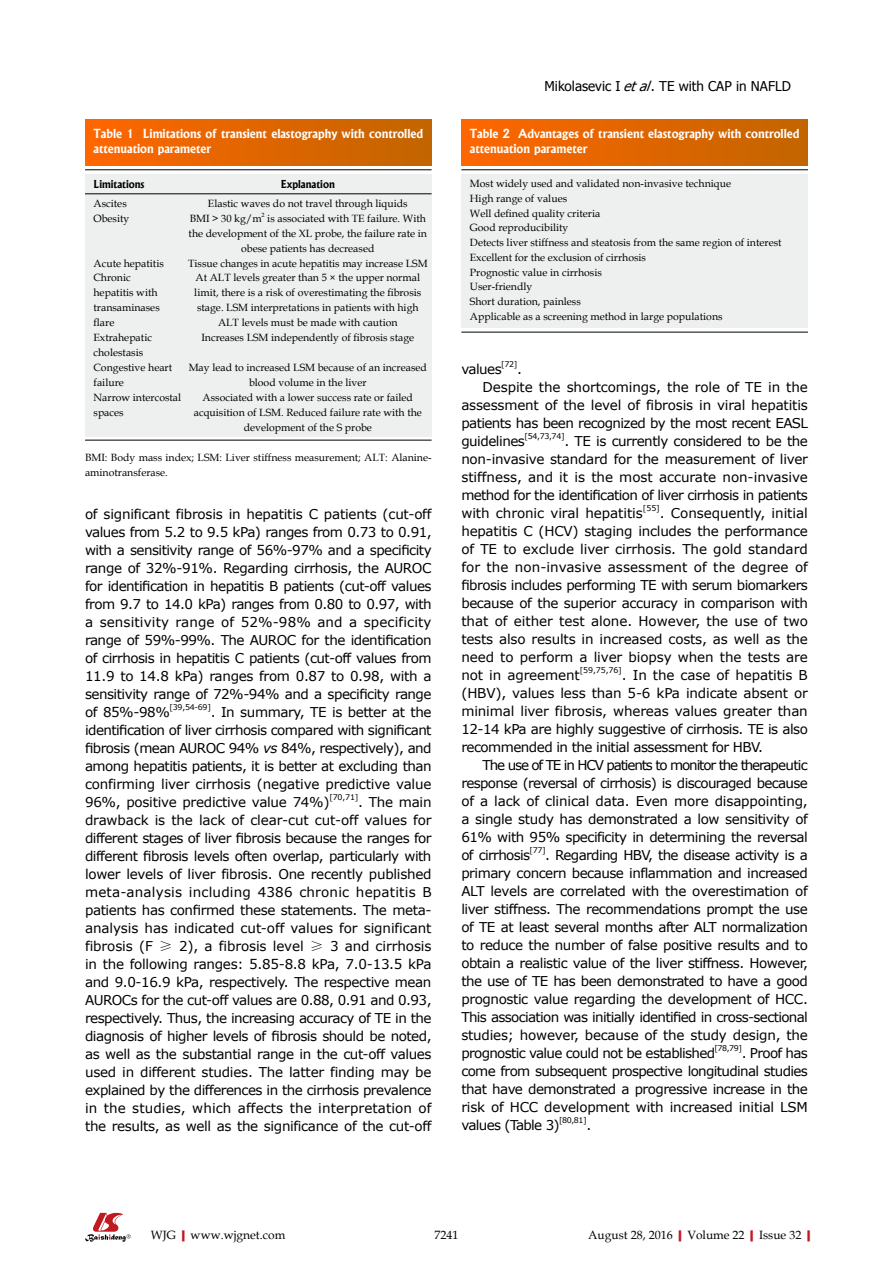
<style>
.page{position:relative;width:893px;height:1263px;background:#fff}
.page>*{position:absolute;margin:0;border:0;box-sizing:border-box;transform-origin:0 0}
.t1{font:13.5px/18px "Verdana";letter-spacing:-.025em;color:#000;text-align:justify}
.t2{font:13.5px "Verdana";letter-spacing:-.05em;color:#000}
.t3{font:13.5px "Verdana";letter-spacing:-.085em;color:#000}
.t4{font:13.5px "Verdana";letter-spacing:-.045em;color:#000}
.t5{font:13.5px "Tahoma";color:#000}
.t6{font:700 12px/15px "Albertus";color:#fff}
.t7{font:12px "Book Antiqua";color:#000}
.t8{font:10.5px/15px "Book Antiqua";color:#000}
.t9{font:700 10.5px "Albertus";color:#000}
.t10{font:7.8px "Verdana";letter-spacing:-.035em;color:#000}
.t11{font:6.15px "Book Antiqua";color:#000}
.s1{font-style:italic}
.s2{font-family:"Sim Sun"}
.s3{font-weight:700;color:#c01920}
</style>
<div class="page">
<svg style="left:85px;top:1213px;width:46px;height:29px"></svg>
<div style="left:85px;top:119px;width:347px;height:46px;background:linear-gradient(to right,#f60,#c16500)"></div>
<div style="left:85px;top:174px;width:347px;height:263px;background:#eeefef"></div>
<hr style="left:85px;top:169px;width:347px;height:1px;background:#000">
<hr style="left:85px;top:194px;width:347px;height:1px;background:#000">
<hr style="left:85px;top:440px;width:347px;height:1px;background:#000">
<div style="left:461px;top:119px;width:347px;height:46px;background:linear-gradient(to right,#f60,#c26500)"></div>
<div style="left:461px;top:174px;width:347px;height:153px;background:#eeefef"></div>
<hr style="left:461px;top:169px;width:347px;height:1px;background:#000">
<hr style="left:461px;top:332px;width:347px;height:1px;background:#000">
<p class="t6" style="left:94px;top:126px;width:331px">Table 1 Limitations of transient elastography with controlled attenuation parameter</p>
<p class="t9" style="left:94px;top:177px;width:52px">Limitations</p>
<p class="t9" style="left:281px;top:177px;width:56px">Explanation</p>
<p class="t8" style="left:94px;top:196px;width:35px">Ascites</p>
<p class="t8" style="left:208px;top:196px;width:201px">Elastic waves do not travel through liquids</p>
<p class="t8" style="left:94px;top:211px;width:37px">Obesity</p>
<p class="t8" style="left:190px;top:211px;width:73px">BMI &gt; 30 kg/m</p>
<p class="t11" style="left:262px;top:210px;width:5px">2</p>
<p class="t8" style="left:267px;top:211px;width:160px">is associated with TE failure. With</p>
<p class="t8" style="left:189px;top:226px;width:240px">the development of the XL probe, the failure rate in</p>
<p class="t8" style="left:241px;top:241px;width:135px">obese patients has decreased</p>
<p class="t8" style="left:94px;top:255px;width:72px">Acute hepatitis</p>
<p class="t8" style="left:188px;top:255px;width:241px">Tissue changes in acute hepatitis may increase LSM</p>
<p class="t8" style="left:94px;top:270px;width:68px">Chronic hepatitis with transaminases flare</p>
<p class="t8" style="left:194px;top:270px;width:229px;text-align:center">At ALT levels greater than 5 × the upper normal limit, there is a risk of overestimating the fibrosis stage. LSM interpretations in patients with high ALT levels must be made with caution</p>
<p class="t8" style="left:94px;top:330px;width:60px">Extrahepatic cholestasis</p>
<p class="t8" style="left:201px;top:330px;width:214px">Increases LSM independently of fibrosis stage</p>
<p class="t8" style="left:94px;top:360px;width:80px">Congestive heart failure</p>
<p class="t8" style="left:189px;top:360px;width:240px;text-align:center">May lead to increased LSM because of an increased blood volume in the liver</p>
<p class="t8" style="left:94px;top:389px;width:89px">Narrow intercostal spaces</p>
<p class="t8" style="left:194px;top:389px;width:230px;text-align:center">Associated with a lower success rate or failed acquisition of LSM. Reduced failure rate with the development of the S probe</p>
<p class="t8" style="left:85px;top:450px;width:348px">BMI: Body mass index; LSM: Liver stiffness measurement; ALT: Alanine&shy;aminotransferase.</p>
<p class="t1" style="left:85px;top:504px;width:348px">of significant fibrosis in hepatitis C patients (cut-off values from 5.2 to 9.5 kPa) ranges from 0.73 to 0.91, with a sensitivity range of 56%-97% and a specificity range of 32%-91%. Regarding cirrhosis, the AUROC for identification in hepatitis B patients (cut-off values from 9.7 to 14.0 kPa) ranges from 0.80 to 0.97, with a sensitivity range of 52%-98% and a specificity range of 59%-99%. The AUROC for the identification of cirrhosis in hepatitis C patients (cut-off values from 11.9 to 14.8 kPa) ranges from 0.87 to 0.98, with a sensitivity range of 72%-94% and a specificity range of 85%-98%</p>
<p class="t10" style="left:170px;top:702px;width:43px">[39,54-69]</p>
<p class="t1" style="left:85px;top:702px;width:348px;text-indent:126px">. In summary, TE is better at the identification of liver cirrhosis compared with significant fibrosis (mean AUROC 94% <span class="s1">vs</span> 84%, respectively), and among hepatitis patients, it is better at excluding than confirming liver cirrhosis (negative predictive value 96%, positive predictive value 74%)</p>
<p class="t10" style="left:329px;top:792px;width:31px">[70,71]</p>
<p class="t1" style="left:85px;top:792px;width:348px;text-indent:273px">. The main drawback is the lack of clear-cut cut-off values for different stages of liver fibrosis because the ranges for different fibrosis levels often overlap, particularly with lower levels of liver fibrosis. One recently published meta-analysis including 4386 chronic hepatitis B patients has confirmed these statements. The meta&shy;analysis has indicated cut-off values for significant fibrosis (F <span class="s2">≥</span> 2), a fibrosis level <span class="s2">≥</span> 3 and cirrhosis in the following ranges: 5.85-8.8 kPa, 7.0-13.5 kPa and 9.0-16.9 kPa, respectively. The respective mean AUROCs for the cut-off values are 0.88, 0.91 and 0.93, respectively. Thus, the increasing accuracy of TE in the diagnosis of higher levels of fibrosis should be noted, as well as the substantial range in the cut-off values used in different studies. The latter finding may be explained by the differences in the cirrhosis prevalence in the studies, which affects the interpretation of the results, as well as the significance of the cut-off</p>
<p class="t5" style="left:545px;top:77px;width:248px">Mikolasevic I <span class="s1">etal</span>. TE with CAP in NAFLD</p>
<p class="t6" style="left:470px;top:126px;width:331px">Table 2 Advantages of transient elastography with controlled attenuation parameter</p>
<p class="t8" style="left:470px;top:176px;width:313px">Most widely used and validated non-invasive technique<br>High range of values<br>Well defined quality criteria<br>Good reproducibility<br>Detects liver stiffness and steatosis from the same region of interest Excellent for the exclusion of cirrhosis<br>Prognostic value in cirrhosis<br>User-friendly<br>Short duration, painless<br>Applicable as a screening method in large populations</p>
<p class="t1" style="left:461px;top:360px;width:42px">values</p>
<p class="t10" style="left:501px;top:359px;width:18px">[72]</p>
<p class="t1" style="left:517px;top:360px;width:6px">.</p>
<p class="t1" style="left:483px;top:378px;width:327px">Despite the shortcomings, the role of TE in the</p>
<p class="t1" style="left:461px;top:396px;width:348px">assessment of the level of fibrosis in viral hepatitis</p>
<p class="t4" style="left:461px;top:414px;width:348px">patients has been recognized by the most recent EASL</p>
<p class="t1" style="left:461px;top:432px;width:65px">guidelines</p>
<p class="t10" style="left:524px;top:431px;width:42px">[54,73,74]</p>
<p class="t1" style="left:461px;top:432px;width:348px;text-indent:103px">. TE is currently considered to be the non-invasive standard for the measurement of liver stiffness, and it is the most accurate non-invasive method for the identification of liver cirrhosis in patients with chronic viral hepatitis</p>
<p class="t10" style="left:643px;top:503px;width:19px">[55]</p>
<p class="t1" style="left:461px;top:504px;width:348px;text-indent:198px">. Consequently, initial hepatitis C (HCV) staging includes the performance of TE to exclude liver cirrhosis. The gold standard for the non-invasive assessment of the degree of fibrosis includes performing TE with serum biomarkers because of the superior accuracy in comparison with that of either test alone. However, the use of two tests also results in increased costs, as well as the need to perform a liver biopsy when the tests are not in agreement</p>
<p class="t10" style="left:580px;top:665px;width:44px">[59,75,76]</p>
<p class="t1" style="left:622px;top:666px;width:188px">. In the case of hepatitis B</p>
<p class="t1" style="left:461px;top:684px;width:348px">(HBV), values less than 5-6 kPa indicate absent or</p>
<p class="t1" style="left:461px;top:702px;width:348px">minimal liver fibrosis, whereas values greater than</p>
<p class="t1" style="left:461px;top:720px;width:348px">12-14 kPa are highly suggestive of cirrhosis. TE is also</p>
<p class="t1" style="left:461px;top:738px;width:303px">recommended in the initial assessment for HBV.</p>
<p class="t3" style="left:483px;top:756px;width:327px">The use of TE in HCV patients to monitor the therapeutic</p>
<p class="t2" style="left:461px;top:774px;width:348px">response (reversal of cirrhosis) is discou- raged because</p>
<p class="t1" style="left:461px;top:792px;width:348px">of a lack of clinical data. Even more disappointing,</p>
<p class="t1" style="left:461px;top:810px;width:348px">a single study has demonstrated a low sensitivity of</p>
<p class="t1" style="left:461px;top:828px;width:348px">61% with 95% specificity in determining the reversal</p>
<p class="t2" style="left:461px;top:846px;width:70px">of cirrhosis</p>
<p class="t10" style="left:530px;top:845px;width:18px">[77]</p>
<p class="t1" style="left:461px;top:846px;width:348px;text-indent:84px">. Regarding HBV, the disease activity is a primary concern because inflammation and increased ALT levels are correlated with the overestimation of liver stiffness. The recommendations prompt the use of TE at least several months after ALT normalization to reduce the number of false positive results and to obtain a realistic value of the liver stiffness. However, the use of TE has been demonstrated to have a good prognostic value regarding the development of HCC.<br>This association was initially identified in cross-sectional studies; however, because of the study design, the prognostic value could not be established</p>
<p class="t10" style="left:714px;top:1043px;width:29px">[78,79]</p>
<p class="t1" style="left:461px;top:1044px;width:348px;text-indent:280px">. Proof has come from subsequent prospective longitudinal studies that have demonstrated a progressive increase in the risk of HCC development with increased initial LSM values (Table 3)</p>
<p class="t10" style="left:559px;top:1115px;width:29px">[80,81]</p>
<p class="t1" style="left:586px;top:1116px;width:6px">.</p>
<p class="t7" style="left:151px;top:1226px;width:136px">WJG<span class="s3">|</span>www.wjgnet.com</p>
<p class="t7" style="left:434px;top:1226px;width:25px">7241</p>
<p class="t7" style="left:588px;top:1226px;width:229px">August 28, 2016<span class="s3">|</span>Volume 22<span class="s3">|</span>Issue 32<span class="s3">|</span></p>
</div>
